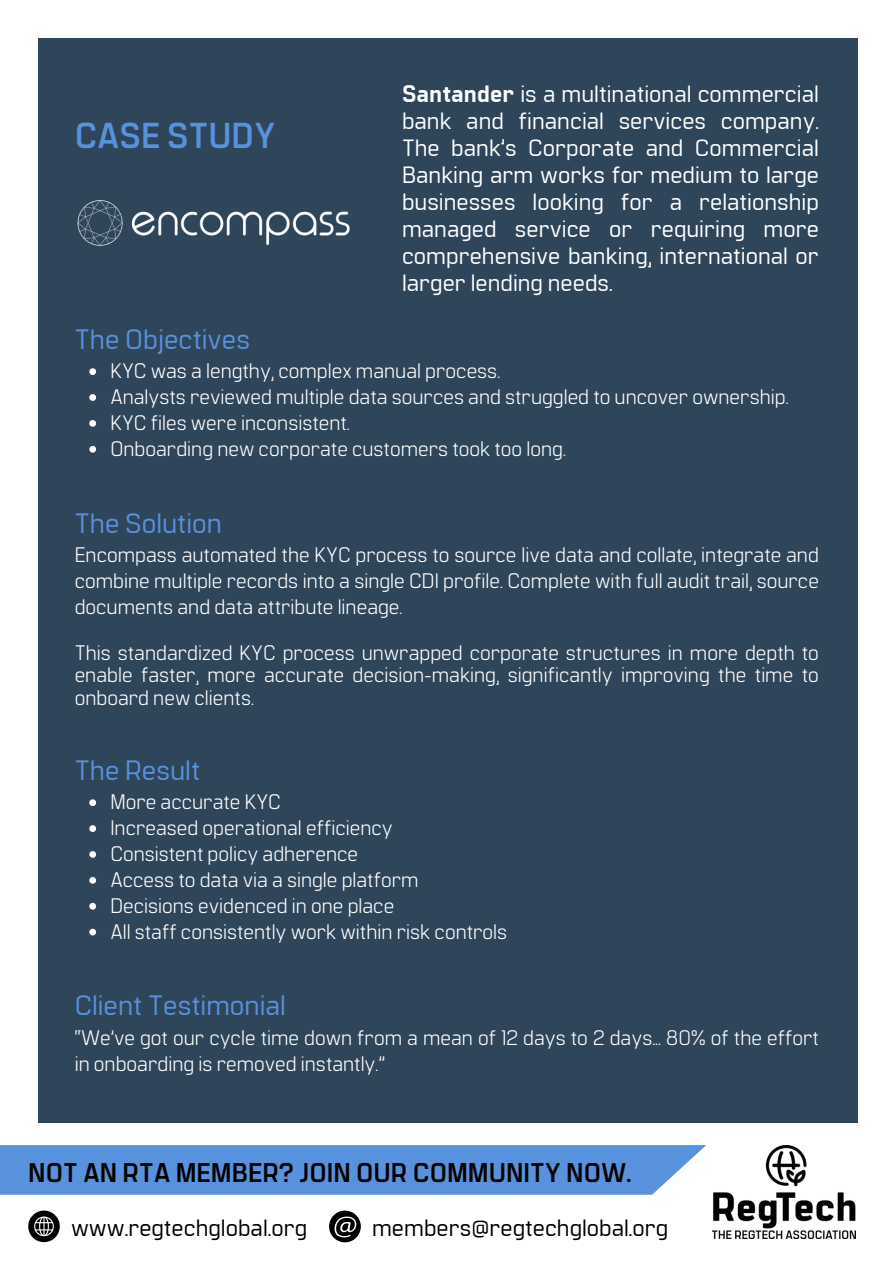
<style>
.page{position:relative;width:894px;height:1264px;background:#fff}
.page>*{position:absolute;margin:0;border:0;box-sizing:border-box;transform-origin:0 0}
.t1{font:700 36px "Manifold CF";color:#5891dc}
.t2{font:500 28.5px "Manifold CF";color:#5891dc}
.t3{font:700 27px "Manifold CF";color:#000}
.t4{font:500 24px/27px "Manifold CF";color:#fff;text-align:justify}
.t5{font:500 24px "Manifold CF";color:#000}
.t6{font:21px/25.8px "Manifold CF";color:#fff;text-align:justify}
.s1{font-weight:800}
</style>
<div class="page">
<svg style="left:28px;top:1210px;width:32px;height:32px"></svg>
<svg style="left:329px;top:1210px;width:31px;height:32px"></svg>
<div style="left:0;top:1145px;width:706px;height:49px;background:#5891dc"></div>
<div style="left:38px;top:38px;width:819px;height:1085px;background:#2f455a"></div>
<img style="left:712px;top:1145px;width:143px;height:93px">
<img style="left:78px;top:200px;width:271px;height:45px">
<svg style="left:89px;top:368px;width:7px;height:7px"></svg>
<svg style="left:89px;top:394px;width:7px;height:7px"></svg>
<svg style="left:89px;top:420px;width:7px;height:7px"></svg>
<svg style="left:89px;top:446px;width:7px;height:6px"></svg>
<svg style="left:89px;top:799px;width:7px;height:7px"></svg>
<svg style="left:89px;top:825px;width:7px;height:7px"></svg>
<svg style="left:89px;top:851px;width:7px;height:6px"></svg>
<svg style="left:89px;top:877px;width:7px;height:6px"></svg>
<svg style="left:89px;top:902px;width:7px;height:7px"></svg>
<svg style="left:89px;top:928px;width:7px;height:7px"></svg>
<p class="t1" style="left:75px;top:112px;width:202px">CASE STUDY</p>
<p class="t4" style="left:402px;top:79px;width:418px"><span class="s1">Santander</span> is a multinational commercial bank and financial services company.<br>The bank’s Corporate and Commercial Banking arm works for medium to large businesses looking for a relationship managed service or requiring more comprehensive banking, international or larger lending needs.</p>
<p class="t2" style="left:75px;top:320px;width:177px">The Objectives</p>
<h3 class="t6" style="left:110px;top:357px;width:391px">KYC was a lengthy, complex manual process.</h3>
<p class="t6" style="left:110px;top:383px;width:679px">Analysts reviewed multiple data sources and struggled to uncover ownership.</p>
<p class="t6" style="left:110px;top:409px;width:241px">KYC files were inconsistent.</p>
<p class="t6" style="left:110px;top:435px;width:457px">Onboarding new corporate customers took too long.</p>
<p class="t2" style="left:75px;top:504px;width:149px">The Solution</p>
<p class="t6" style="left:75px;top:540px;width:745px">Encompass automated the KYC process to source live data and collate, integrate and combine multiple records into a single CDI profile. Complete with full audit trail, source documents and data attribute lineage.</p>
<p class="t6" style="left:75px;top:640px;width:745px;line-height:22.5px">This standardized KYC process unwrapped corporate structures in more depth to enable faster, more accurate decision-making, significantly improving the time to onboard new clients.</p>
<p class="t2" style="left:75px;top:751px;width:127px">The Result</p>
<h3 class="t6" style="left:110px;top:788px;width:172px">More accurate KYC</h3>
<p class="t6" style="left:110px;top:814px;width:284px">Increased operational efficiency</p>
<p class="t6" style="left:110px;top:840px;width:249px">Consistent policy adherence</p>
<p class="t6" style="left:110px;top:865px;width:309px">Access to data via a single platform</p>
<p class="t6" style="left:110px;top:891px;width:285px">Decisions evidenced in one place</p>
<p class="t6" style="left:110px;top:917px;width:398px">All staff consistently work within risk controls</p>
<p class="t2" style="left:75px;top:986px;width:213px">Client Testimonial</p>
<p class="t6" style="left:75px;top:1023px;width:745px">“We’ve got our cycle time down from a mean of 12 days to 2 days... 80% of the effort in onboarding is removed instantly.”</p>
<h2 class="t3" style="left:28px;top:1154px;width:604px">NOT AN RTA MEMBER? JOIN OUR COMMUNITY NOW.</h2>
<p class="t5" style="left:71px;top:1211px;width:237px">www.regtechglobal.org</p>
<p class="t5" style="left:372px;top:1211px;width:297px">members@regtechglobal.org</p>
</div>
